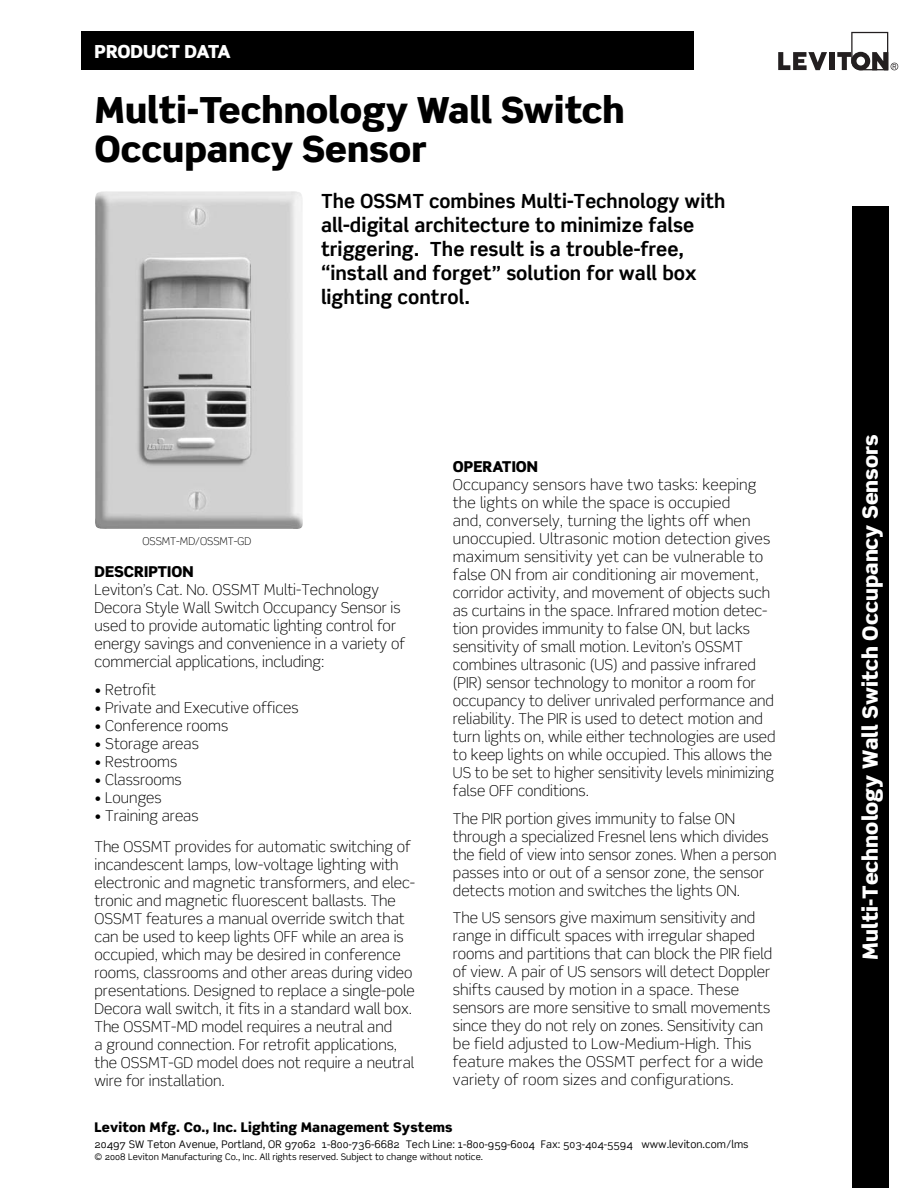
<style>
.page{position:relative;width:918px;height:1188px;background:#fff}
.page>*{position:absolute;margin:0;border:0;box-sizing:border-box;transform-origin:0 0}
.t1{font:900 36px/39px "Scene Std";color:#000}
.t2{font:900 21px "Scene Std";color:#fff}
.t3{font:700 19.5px/24px "Scene";color:#000}
.t4{font:900 18px "Scene Std";letter-spacing:-.02em;color:#fff}
.t5{font:300 15px/18px "Scene";color:#000}
.t6{font:900 15px "Scene Std";color:#000}
.t7{font:900 13.35px "Scene Std";letter-spacing:.01em;color:#000}
.t8{font:300 10.65px "Scene";color:#000}
.t9{font:10.5px "Scene";color:#000}
.t10{font:9px "Scene";color:#000}
</style>
<div class="page">
<svg style="left:778px;top:52px;width:49px;height:18px"></svg>
<div style="left:829px;top:52px;width:5px;height:18px;background:#231f20"></div>
<svg style="left:837px;top:32px;width:61px;height:38px"></svg>
<div style="left:81px;top:32px;width:613px;height:38px;background:#000"></div>
<div style="left:852px;top:207px;width:36px;height:981px;background:#000"></div>
<img style="left:95px;top:191px;width:208px;height:338px">
<p class="t4" style="left:94px;top:40px;width:138px">product data</p>
<h1 class="t1" style="left:94px;top:89px;width:532px">Multi-Technology Wall Switch<br>Occupancy Sensor</h1>
<h3 class="t3" style="left:321px;top:189px;width:406px">The OSSMT combines Multi-Technology with all-digital architecture to minimize false triggering. The result is a trouble-free, “install and forget” solution for wall box lighting control.</h3>
<p class="t8" style="left:143px;top:534px;width:110px">OSSMT-MD/OSSMT-GD</p>
<p class="t6" style="left:94px;top:562px;width:101px">DESCRIPTION</p>
<p class="t5" style="left:94px;top:581px;width:312px">Leviton’s Cat. No. OSSMT Multi-Technology Decora Style Wall Switch Occupancy Sensor is used to provide automatic lighting control for energy savings and convenience in a variety of commercial applications, including:</p>
<p class="t5" style="left:94px;top:681px;width:63px">• Retrofit</p>
<p class="t5" style="left:94px;top:699px;width:206px">• Private and Executive offices</p>
<p class="t5" style="left:94px;top:717px;width:135px">• Conference rooms</p>
<p class="t5" style="left:94px;top:735px;width:106px">• Storage areas</p>
<p class="t5" style="left:94px;top:753px;width:84px">• Restrooms</p>
<p class="t5" style="left:94px;top:771px;width:89px">• Classrooms</p>
<p class="t5" style="left:94px;top:789px;width:69px">• Lounges</p>
<p class="t5" style="left:94px;top:800px;width:318px;line-height:31.5px">• Training areas<br>The OSSMT provides for automatic switching of</p>
<p class="t5" style="left:94px;top:856px;width:322px">incandescent lamps, low-voltage lighting with electronic and magnetic transformers, and elec&shy;tronic and magnetic fluorescent ballasts. The OSSMT features a manual override switch that can be used to keep lights OFF while an area is occupied, which may be desired in conference rooms, classrooms and other areas during video presentations. Designed to replace a single-pole Decora wall switch, it fits in a standard wall box.<br>The OSSMT-MD model requires a neutral and<br>a ground connection. For retrofit applications, the OSSMT-GD model does not require a neutral wire for installation.</p>
<p class="t6" style="left:453px;top:457px;width:41px">OPERAT</p>
<p class="t6" style="left:512px;top:457px;width:28px">ION</p>
<p class="t5" style="left:453px;top:476px;width:324px">Occupancy sensors have two tasks: keeping the lights on while the space is occupied<br>and, conversely, turning the lights off when unoccupied. Ultrasonic motion detection gives maximum sensitivity yet can be vulnerable to false ON from air conditioning air movement, corridor activity, and movement of objects such as curtains in the space. Infrared motion detec&shy;tion provides immunity to false ON, but lacks sensitivity of small motion. Leviton’s OSSMT combines ultrasonic (US) and passive infrared (PIR) sensor technology to monitor a room for occupancy to deliver unrivaled performance and reliability. The PIR is used to detect motion and turn lights on, while either technologies are used to keep lights on while occupied. This allows the US to be set to higher sensitivity levels minimizing false OFF conditions.</p>
<p class="t5" style="left:453px;top:809px;width:325px">The PIR portion gives immunity to false ON through a specialized Fresnel lens which divides the field of view into sensor zones. When a person passes into or out of a sensor zone, the sensor detects motion and switches the lights ON.</p>
<p class="t5" style="left:453px;top:909px;width:321px">The US sensors give maximum sensitivity and range in difficult spaces with irregular shaped rooms and partitions that can block the PIR field of view. A pair of US sensors will detect Doppler shifts caused by motion in a space. These sensors are more sensitive to small movements since they do not rely on zones. Sensitivity can be field adjusted to Low-Medium-High. This feature makes the OSSMT perfect for a wide variety of room sizes and configurations.</p>
<p class="t7" style="left:94px;top:1119px;width:360px">Leviton Mfg. Co., Inc. Lighting Management Systems</p>
<p class="t9" style="left:94px;top:1138px;width:656px">20497 SW Teton Avenue, Portland, OR 97062 1-800-736-6682 Tech Line: 1-800-959-6004 Fax: 503-404-5594 www.leviton.com/lms</p>
<p class="t10" style="left:94px;top:1152px;width:390px">© 2008 Leviton Manufacturing Co., Inc. All rights reserved. Subject to change without notice.</p>
<h2 class="t2" style="left:857px;top:960px;width:527px;rotate:-90deg">Multi-Technology Wall Switch Occupancy Sensors</h2>
</div>
